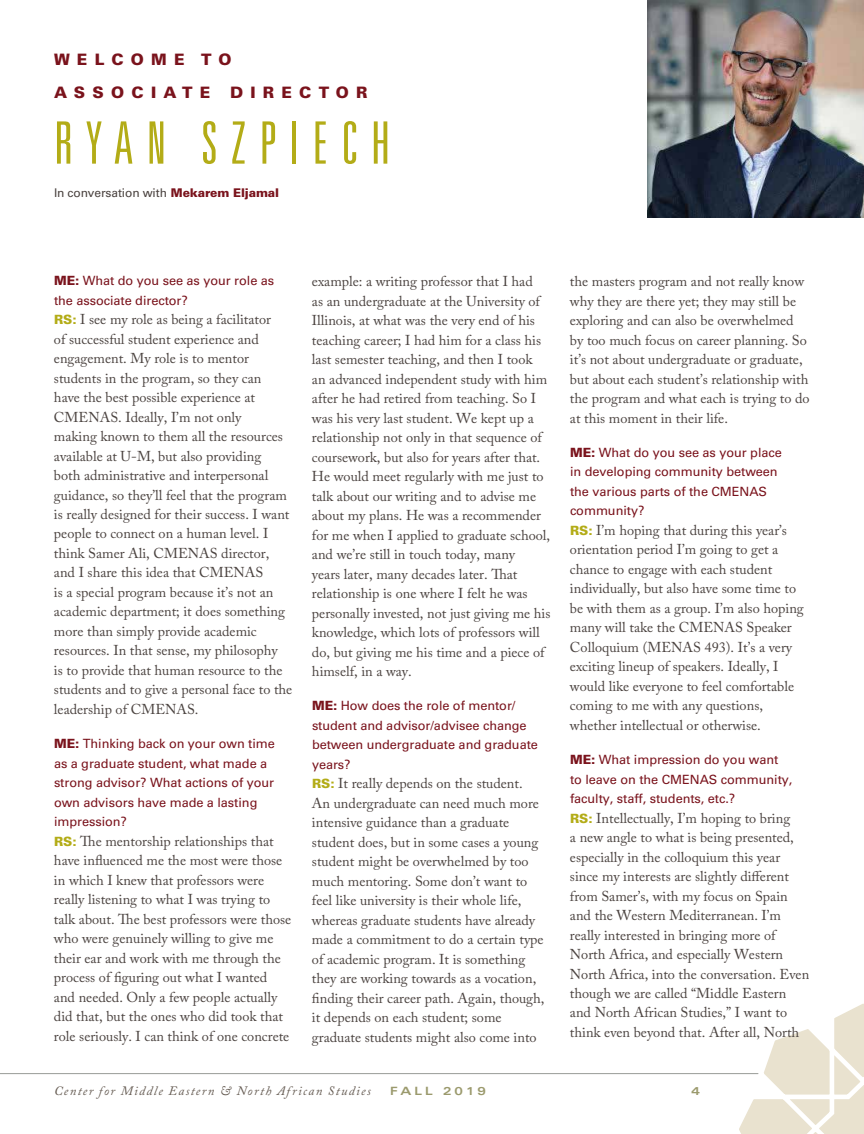
<style>
.page{position:relative;width:864px;height:1134px;background:#fff}
.page>*{position:absolute;margin:0;border:0;box-sizing:border-box;transform-origin:0 0}
.t1{font:300 ultra-condensed 58.5px "Univers LT Std";letter-spacing:.23em;color:#b3ac17}
.t2{font:900 15.75px/33px "Univers LT Std";letter-spacing:.46em;color:#7a131c}
.t3{font:14.25px/19.5px "Adobe Caslon Pro";color:#4a423f}
.t4{font:italic 12.9px "Adobe Caslon Pro";letter-spacing:.105em;color:#655b52}
.t5{font:12.75px/19.5px "Univers LT Std";letter-spacing:-.005em;color:#7a131c}
.t6{font:12px "Univers LT Std";letter-spacing:-.01em;color:#4a423f}
.t7{font:700 expanded 11.4px "Univers LT Std";letter-spacing:.27em;color:#9b9a6d}
.s1{font-weight:900;color:#7a131c}
.s2{font-weight:900}
.s3{font-family:"Univers LT Std";font-weight:900;font-size:12.75px;color:#b3ac17}
</style>
<div class="page">
<hr style="left:0;top:1073px;width:864px;height:1px;background:#989c97">
<svg style="left:731px;top:1003px;width:133px;height:131px"></svg>
<img style="left:647px;top:0;width:217px;height:217px">
<p class="t2" style="left:54px;top:43px;width:179px">WELCOME TO<br>ASSOCIATE</p>
<p class="t2" style="left:230px;top:76px;width:139px">DIRECTOR</p>
<h1 class="t1" style="left:54px;top:112px;width:338px">RYAN SZPIECH</h1>
<p class="t6" style="left:54px;top:185px;width:227px">In conversation with <span class="s1">Mekarem Eljamal</span></p>
<p class="t5" style="left:54px;top:271px;width:222px"><span class="s2">ME:</span> What do you see as your role as the associate director?</p>
<p class="t3" style="left:54px;top:309px;width:240px"><span class="s3">RS:</span> I see my role as being a facilitator<br>of successful student experience and engagement. My role is to mentor students in the program, so they can<br>have the best possible experience at CMENAS. Ideally, I’m not only<br>making known to them all the resources available at U-M, but also providing<br>both administrative and interpersonal guidance, so they’ll feel that the program is really designed for their success. I want people to connect on a human level. I think Samer Ali, CMENAS director, and I share this idea that CMENAS<br>is a special program because it’s not an academic department; it does something more than simply provide academic resources. In that sense, my philosophy<br>is to provide that human resource to the students and to give a personal face to the leadership of CMENAS.</p>
<p class="t5" style="left:54px;top:734px;width:223px"><span class="s2">ME:</span> Thinking back on your own time as a graduate student, what made a strong advisor? What actions of your own advisors have made a lasting impression?</p>
<p class="t3" style="left:54px;top:831px;width:239px"><span class="s3">RS:</span> The mentorship relationships that have influenced me the most were those in which I knew that professors were really listening to what I was trying to talk about. The best professors were those who were genuinely willing to give me their ear and work with me through the process of figuring out what I wanted and needed. Only a few people actually did that, but the ones who did took that role seriously. I can think of one concrete</p>
<p class="t3" style="left:312px;top:272px;width:240px">example: a writing professor that I had<br>as an undergraduate at the University of Illinois, at what was the very end of his teaching career; I had him for a class his last semester teaching, and then I took<br>an advanced independent study with him after he had retired from teaching. So I was his very last student. We kept up a relationship not only in that sequence of coursework, but also for years after that.<br>He would meet regularly with me just to talk about our writing and to advise me about my plans. He was a recommender for me when I applied to graduate school, and we’re still in touch today, many<br>years later, many decades later. That relationship is one where I felt he was personally invested, not just giving me his knowledge, which lots of professors will do, but giving me his time and a piece of himself, in a way.</p>
<p class="t5" style="left:312px;top:696px;width:228px"><span class="s2">ME:</span> How does the role of mentor/ student and advisor/advisee change between undergraduate and graduate years?</p>
<p class="t3" style="left:312px;top:774px;width:234px"><span class="s3">RS:</span> It really depends on the student.<br>An undergraduate can need much more intensive guidance than a graduate student does, but in some cases a young student might be overwhelmed by too much mentoring. Some don’t want to feel like university is their whole life, whereas graduate students have already made a commitment to do a certain type of academic program. It is something they are working towards as a vocation, finding their career path. Again, though, it depends on each student; some graduate students might also come into</p>
<p class="t3" style="left:570px;top:272px;width:241px">the masters program and not really know why they are there yet; they may still be exploring and can also be overwhelmed by too much focus on career planning. So it’s not about undergraduate or graduate, but about each student’s relationship with the program and what each is trying to do at this moment in their life.</p>
<p class="t5" style="left:570px;top:443px;width:213px"><span class="s2">ME:</span> What do you see as your place in developing community between the various parts of the CMENAS community?</p>
<p class="t3" style="left:570px;top:520px;width:235px"><span class="s3">RS:</span> I’m hoping that during this year’s orientation period I’m going to get a chance to engage with each student individually, but also have some time to be with them as a group. I’m also hoping many will take the CMENAS Speaker Colloquium (MENAS 493). It’s a very exciting lineup of speakers. Ideally, I would like everyone to feel comfortable coming to me with any questions, whether intellectual or otherwise.</p>
<p class="t5" style="left:570px;top:750px;width:224px"><span class="s2">ME:</span> What impression do you want to leave on the CMENAS community, faculty, staff, students, etc.?</p>
<p class="t3" style="left:570px;top:808px;width:241px"><span class="s3">RS:</span> Intellectually, I’m hoping to bring<br>a new angle to what is being presented, especially in the colloquium this year since my interests are slightly different from Samer’s, with my focus on Spain and the Western Mediterranean. I’m really interested in bringing more of North Africa, and especially Western North Africa, into the conversation. Even though we are called “Middle Eastern and North African Studies,” I want to think even beyond that. After all, North</p>
<p class="t4" style="left:54px;top:1083px;width:318px">Center for Middle Eastern &amp; North African Studies</p>
<p class="t7" style="left:390px;top:1085px;width:97px">FALL 2019</p>
<p class="t7" style="left:691px;top:1085px;width:10px">4</p>
</div>
